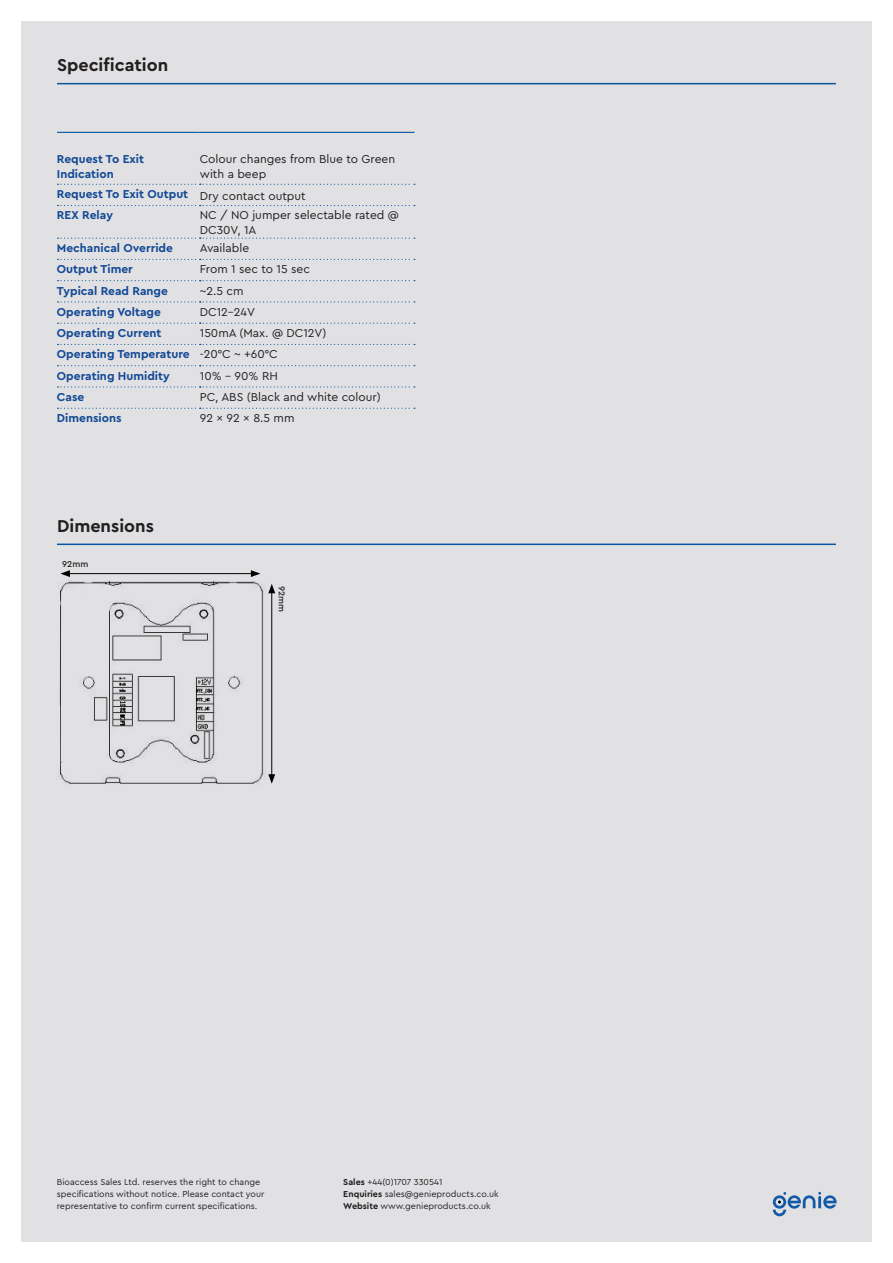
<style>
.page{position:relative;width:893px;height:1263px;background:#fff}
.page>*{position:absolute;margin:0;border:0;box-sizing:border-box;transform-origin:0 0}
.t1{font:700 18px "Cera Pro";color:#231f20}
.Tech_Spec_Text_CENTR{font:12px/14.4px "Cera Pro";color:#231f20}
.Tech_Spec_Text_LEFT{font:700 12px/15px "Cera Pro";color:#124994}
.t2{font:9px/12px "Cera Pro";color:#231f20}
.t3{font:500 9px "Cera Pro";color:#231f20}
.s1{font-weight:700}
</style>
<div class="page">
<div style="left:21px;top:21px;width:851px;height:1221px;background:#e1e1e4"></div>
<svg style="left:773px;top:1192px;width:64px;height:24px"></svg>
<hr style="left:57px;top:83px;width:779px;height:1px;background:#09559e">
<svg style="left:58px;top:184px;width:357px;height:1px"></svg>
<svg style="left:58px;top:205px;width:357px;height:1px"></svg>
<svg style="left:58px;top:238px;width:357px;height:1px"></svg>
<svg style="left:58px;top:259px;width:357px;height:1px"></svg>
<svg style="left:58px;top:280px;width:357px;height:1px"></svg>
<svg style="left:58px;top:301px;width:357px;height:1px"></svg>
<svg style="left:58px;top:323px;width:357px;height:1px"></svg>
<svg style="left:58px;top:344px;width:357px;height:1px"></svg>
<svg style="left:58px;top:365px;width:357px;height:1px"></svg>
<svg style="left:58px;top:386px;width:357px;height:1px"></svg>
<svg style="left:58px;top:408px;width:357px;height:1px"></svg>
<hr style="left:57px;top:132px;width:143px;height:1px;background:#09559e">
<hr style="left:200px;top:132px;width:214px;height:1px;background:#09559e">
<hr style="left:57px;top:544px;width:779px;height:1px;background:#09559e">
<img style="left:58px;top:580px;width:208px;height:204px">
<hr style="left:271px;top:591px;width:1px;height:186px;background:#000">
<svg style="left:268px;top:584px;width:7px;height:9px"></svg>
<svg style="left:268px;top:774px;width:7px;height:10px"></svg>
<hr style="left:68px;top:573px;width:185px;height:1px;background:#000">
<svg style="left:60px;top:570px;width:10px;height:7px"></svg>
<svg style="left:251px;top:570px;width:9px;height:7px"></svg>
<p class="t1" style="left:57px;top:53px;width:113px">Specification</p>
<p class="Tech_Spec_Text_LEFT" style="left:57px;top:151px;width:89px">Request To Exit<br>Indication</p>
<p class="Tech_Spec_Text_CENTR" style="left:200px;top:152px;width:197px">Colour changes from Blue to Green with a beep</p>
<p class="Tech_Spec_Text_LEFT" style="left:57px;top:186px;width:133px">Request To Exit Output</p>
<p class="Tech_Spec_Text_CENTR" style="left:200px;top:188px;width:108px">Dry contact output</p>
<p class="Tech_Spec_Text_LEFT" style="left:57px;top:207px;width:58px">REX Relay</p>
<p class="Tech_Spec_Text_CENTR" style="left:200px;top:208px;width:201px">NC / NO jumper selectable rated @<br>DC30V, 1A</p>
<p class="Tech_Spec_Text_LEFT" style="left:57px;top:240px;width:118px">Mechanical Override</p>
<p class="Tech_Spec_Text_CENTR" style="left:200px;top:240px;width:51px">Available</p>
<p class="Tech_Spec_Text_LEFT" style="left:57px;top:261px;width:77px">Output Timer</p>
<p class="Tech_Spec_Text_CENTR" style="left:200px;top:262px;width:112px">From 1 sec to 15 sec</p>
<p class="Tech_Spec_Text_LEFT" style="left:57px;top:283px;width:113px">Typical Read Range</p>
<p class="Tech_Spec_Text_CENTR" style="left:200px;top:283px;width:45px">~2.5 cm</p>
<p class="Tech_Spec_Text_LEFT" style="left:57px;top:304px;width:106px">Operating Voltage</p>
<p class="Tech_Spec_Text_CENTR" style="left:200px;top:304px;width:57px">DC12-24V</p>
<p class="Tech_Spec_Text_LEFT" style="left:57px;top:325px;width:106px">Operating Current</p>
<p class="Tech_Spec_Text_CENTR" style="left:200px;top:325px;width:128px">150mA (Max. @ DC12V)</p>
<p class="Tech_Spec_Text_LEFT" style="left:57px;top:346px;width:134px">Operating Temperature</p>
<p class="Tech_Spec_Text_CENTR" style="left:200px;top:347px;width:79px">-20°C ~ +60°C</p>
<p class="Tech_Spec_Text_LEFT" style="left:57px;top:368px;width:114px">Operating Humidity</p>
<p class="Tech_Spec_Text_CENTR" style="left:200px;top:368px;width:80px">10% - 90% RH</p>
<p class="Tech_Spec_Text_LEFT" style="left:57px;top:389px;width:29px">Case</p>
<p class="Tech_Spec_Text_CENTR" style="left:200px;top:389px;width:183px">PC, ABS (Black and white colour)</p>
<p class="Tech_Spec_Text_LEFT" style="left:57px;top:410px;width:66px">Dimensions</p>
<p class="Tech_Spec_Text_CENTR" style="left:200px;top:410px;width:96px">92 x 92 x 8.5 mm</p>
<p class="t1" style="left:57px;top:514px;width:98px">Dimensions</p>
<p class="t3" style="left:62px;top:558px;width:28px">92mm</p>
<p class="t3" style="left:288px;top:586px;width:28px;rotate:90deg">92mm</p>
<p class="t2" style="left:57px;top:1175px;width:209px">Bioaccess Sales Ltd. reserves the right to change specifications without notice. Please contact your representative to confirm current specifications.</p>
<p class="t2" style="left:343px;top:1175px;width:101px"><span class="s1">Sales</span> +44(0)1707 330541</p>
<p class="t2" style="left:343px;top:1187px;width:157px"><span class="s1">Enquiries</span> sales@genieproducts.co.uk</p>
<p class="t2" style="left:343px;top:1199px;width:149px"><span class="s1">Website</span> www.genieproducts.co.uk</p>
</div>
